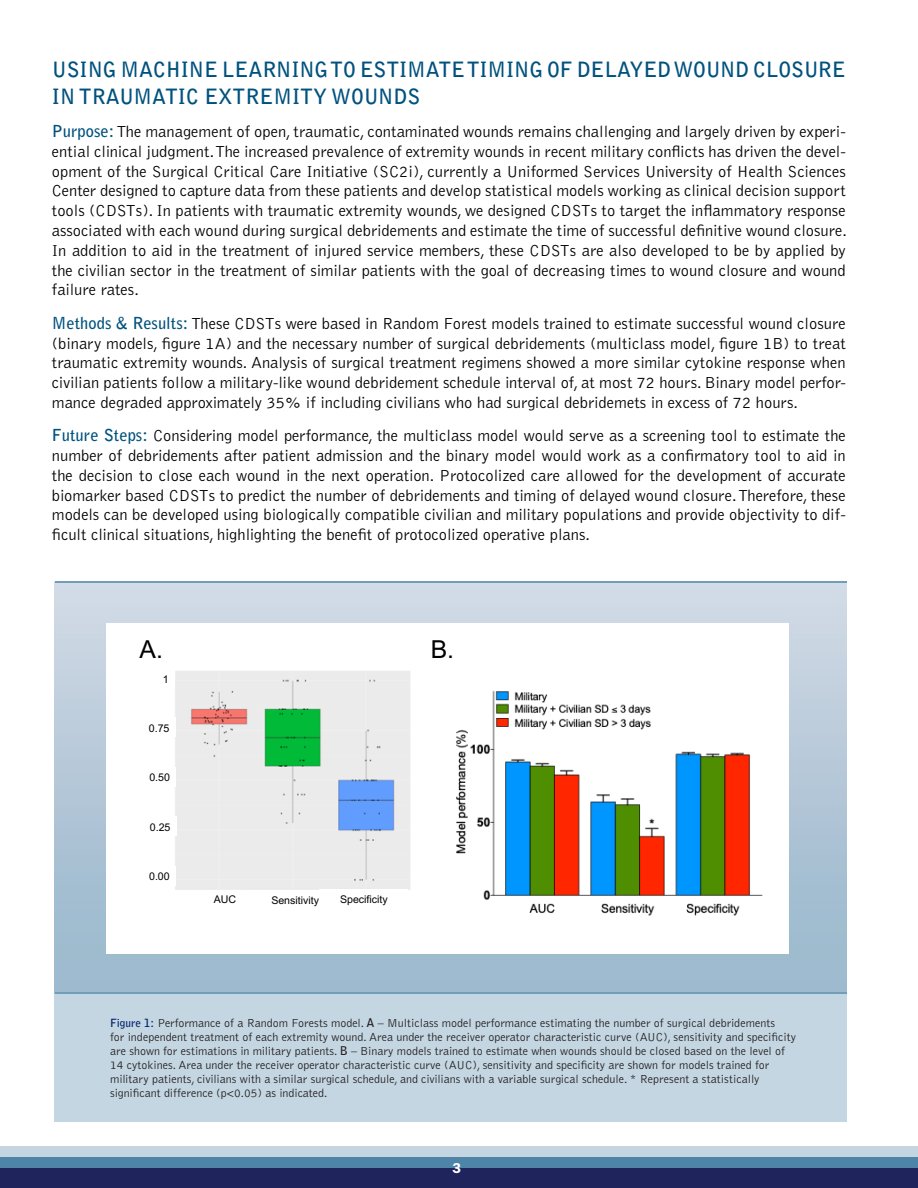
<style>
.page{position:relative;width:918px;height:1188px;background:#fff}
.page>*{position:absolute;margin:0;border:0;box-sizing:border-box;transform-origin:0 0}
.t1{font:24.75px "Arial";color:#000}
.body{font:700 21px/27px "Bell Gothic Std";letter-spacing:-.005em;color:#00527e}
.body-2{font:300 16.5px/19.8px "Bell Gothic Std";color:#000;text-align:justify}
.t2{font:600 14.4px "ITC Franklin Gothic Std";color:#fff}
.t3{font:300 12px/14px "Bell Gothic Std";color:#231f20}
.t4{font:10.65px "Arial";letter-spacing:-.005em;color:#000}
.s1{font-weight:700;color:#00527e}
.s2{font-weight:700;font-size:11.25px;color:#00226b}
.s3{font-weight:700}
</style>
<div class="page">
<svg style="left:0;top:1147px;width:918px;height:11px;background:#bacedc"></svg>
<div style="left:0;top:1158px;width:918px;height:30px;background:#4f84a9"></div>
<div style="left:0;top:1168px;width:918px;height:20px;background:#20245d"></div>
<div style="left:55px;top:581px;width:791px;height:540px;background:#c4d6e2"></div>
<div style="left:55px;top:582px;width:791px;height:412px;background:linear-gradient(to bottom,#d2dae6,#97b6cb)"></div>
<hr style="left:55px;top:581px;width:791px;height:2px;background:#729dba">
<hr style="left:55px;top:993px;width:791px;height:1px;background:#729dba">
<div style="left:107px;top:624px;width:682px;height:330px;background:#fff"></div>
<img style="left:456px;top:690px;width:307px;height:226px">
<img style="left:175px;top:671px;width:235px;height:219px">
<div style="left:142px;top:718px;width:34px;height:19px;background:#fff"></div>
<div style="left:142px;top:767px;width:34px;height:20px;background:#fff"></div>
<div style="left:143px;top:817px;width:34px;height:19px;background:#fff"></div>
<div style="left:142px;top:866px;width:34px;height:20px;background:#fff"></div>
<div style="left:319px;top:889px;width:89px;height:20px;background:#fff"></div>
<p class="body" style="left:52px;top:56px;width:796px">USING MACHINE LEARNING TO ESTIMATE TIMING OF DELAYED WOUND CLOSURE<br>IN TRAUMATIC EXTREMITY WOUNDS</p>
<p class="body-2" style="left:52px;top:122px;width:797px"><span class="s1">Purpose:</span> The management of open, traumatic, contaminated wounds remains challenging and largely driven by experi&shy;ential clinical judgment. The increased prevalence of extremity wounds in recent military conflicts has driven the devel&shy;opment of the Surgical Critical Care Initiative (SC2i), currently a Uniformed Services University of Health Sciences Center designed to capture data from these patients and develop statistical models working as clinical decision support tools (CDSTs). In patients with traumatic extremity wounds, we designed CDSTs to target the inflammatory response associated with each wound during surgical debridements and estimate the time of successful definitive wound closure.<br>In addition to aid in the treatment of injured service members, these CDSTs are also developed to be by applied by the civilian sector in the treatment of similar patients with the goal of decreasing times to wound closure and wound failure rates.</p>
<p class="body-2" style="left:52px;top:314px;width:796px"><span class="s1">Methods &amp; Results:</span> These CDSTs were based in Random Forest models trained to estimate successful wound closure (binary models, figure 1A) and the necessary number of surgical debridements (multiclass model, figure 1B) to treat traumatic extremity wounds. Analysis of surgical treatment regimens showed a more similar cytokine response when civilian patients follow a military-like wound debridement schedule interval of, at most 72 hours. Binary model perfor&shy;mance degraded approximately 35% if including civilians who had surgical debridemets in excess of 72 hours.</p>
<p class="body-2" style="left:52px;top:426px;width:796px"><span class="s1">Future Steps:</span> Considering model performance, the multiclass model would serve as a screening tool to estimate the number of debridements after patient admission and the binary model would work as a confirmatory tool to aid in the decision to close each wound in the next operation. Protocolized care allowed for the development of accurate biomarker based CDSTs to predict the number of debridements and timing of delayed wound closure. Therefore, these models can be developed using biologically compatible civilian and military populations and provide objectivity to dif&shy;ficult clinical situations, highlighting the benefit of protocolized operative plans.</p>
<p class="t1" style="left:140px;top:632px;width:25px">A.</p>
<p class="t1" style="left:431px;top:632px;width:25px">B.</p>
<p class="t4" style="left:163px;top:672px;width:7px">1</p>
<p class="t4" style="left:149px;top:721px;width:22px">0.75</p>
<p class="t4" style="left:149px;top:770px;width:22px">0.50</p>
<p class="t4" style="left:150px;top:820px;width:22px">0.25</p>
<p class="t4" style="left:149px;top:869px;width:22px">0.00</p>
<p class="t4" style="left:214px;top:892px;width:24px">AUC</p>
<p class="t4" style="left:271px;top:893px;width:49px">Sensitivity</p>
<p class="t4" style="left:340px;top:892px;width:49px">Specificity</p>
<p class="t3" style="left:110px;top:1017px;width:687px"><span class="s2">Figure 1:</span> Performance of a Random Forests model. <span class="s3">A</span> – Multiclass model performance estimating the number of surgical debridements<br>for independent treatment of each extremity wound. Area under the receiver operator characteristic curve (AUC), sensitivity and specificity are shown for estimations in military patients. <span class="s3">B</span> – Binary models trained to estimate when wounds should be closed based on the level of 14 cytokines. Area under the receiver operator characteristic curve (AUC), sensitivity and specificity are shown for models trained for military patients, civilians with a similar surgical schedule, and civilians with a variable surgical schedule. * Represent a statistically significant difference (p&lt;0.05) as indicated.</p>
<p class="t2" style="left:452px;top:1160px;width:10px">3</p>
</div>
